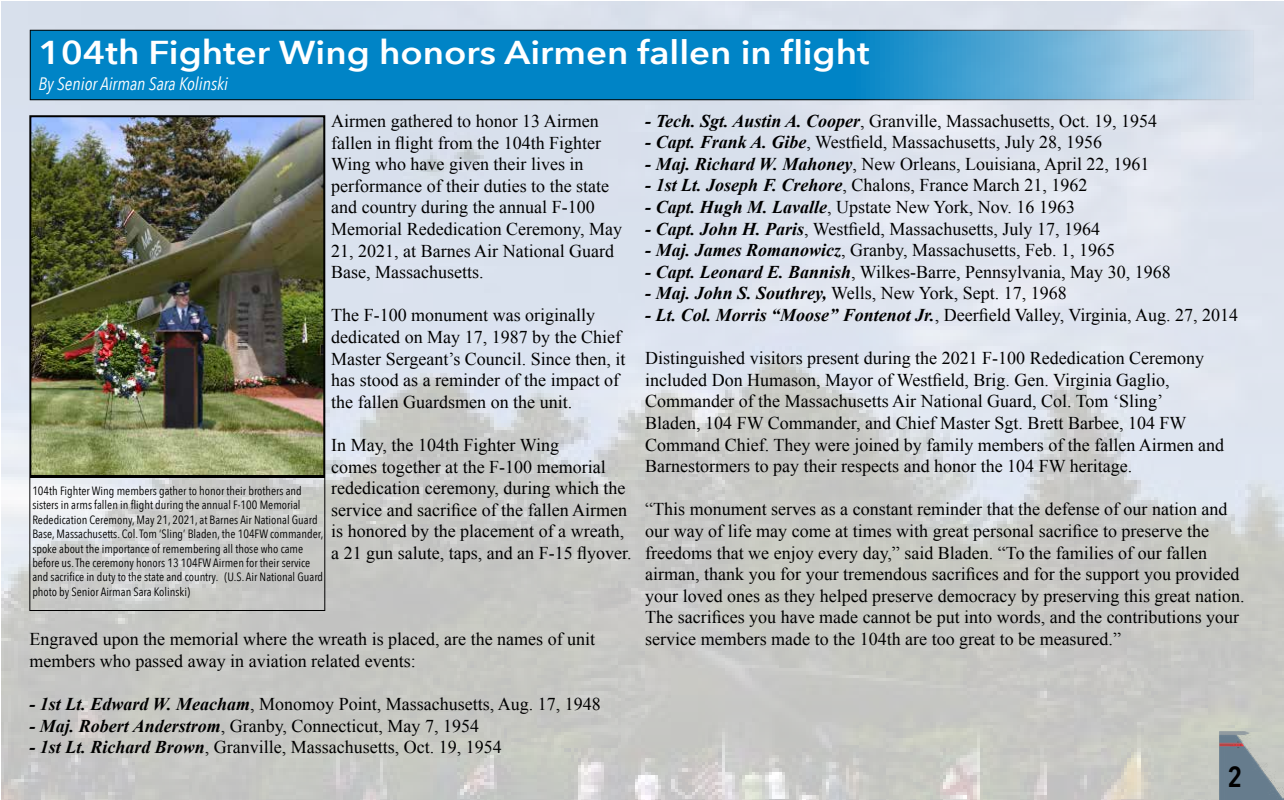
<style>
.page{position:relative;width:1284px;height:800px;background:#fff}
.page>*{position:absolute;margin:0;border:0;box-sizing:border-box;transform-origin:0 0}
.t1{font:600 33px "Avenir Next";color:#fff;scale:1.11 1}
.t2{font:600 29px "Avenir Next Condensed";color:#000}
.t3{font:18px/21.6px "Times New Roman";color:#000}
.t4{font:italic 18px "Avenir Next Condensed";color:#fff}
.t5{font:12px/14.4px "Avenir Next Condensed";color:#000}
.s1{font-weight:700;font-style:italic}
</style>
<div class="page">
<img style="left:1px;top:1px;width:1283px;height:799px">
<img style="left:32px;top:118px;width:290px;height:356px">
<div style="left:29px;top:115px;width:296px;height:362px;border:2px solid #000"></div>
<div style="left:29px;top:477px;width:296px;height:134px;border:1px solid #000"></div>
<img style="left:1220px;top:732px;width:64px;height:68px">
<svg style="left:32px;top:32px;width:1220px;height:66px;background:#2192cb"></svg>
<div style="left:30px;top:30px;width:1224px;height:70px;border:1px solid #000"></div>
<h1 class="t1" style="left:39px;top:24px;width:750px">104th Fighter Wing honors Airmen fallen in flight</h1>
<p class="t4" style="left:39px;top:73px;width:191px">By Senior Airman Sara Kolinski</p>
<p class="t5" style="left:32px;top:483px;width:293px">104th Fighter Wing members gather to honor their brothers and sisters in arms fallen in flight during the annual F-100 Memorial Rededication Ceremony, May 21, 2021, at Barnes Air National Guard Base, Massachusetts. Col. Tom ‘Sling’ Bladen, the 104FW commander, spoke about the importance of remembering all those who came before us. The ceremony honors 13 104FW Airmen for their service and sacrifice in duty to the state and country. (U.S. Air National Guard photo by Senior Airman Sara Kolinski)</p>
<p class="t3" style="left:331px;top:110px;width:292px">Airmen gathered to honor 13 Airmen fallen in flight from the 104th Fighter Wing who have given their lives in performance of their duties to the state and country during the annual F-100<br>Memorial Rededication Ceremony, May 21, 2021, at Barnes Air National Guard Base, Massachusetts.</p>
<p class="t3" style="left:331px;top:304px;width:296px">The F-100 monument was originally dedicated on May 17, 1987 by the Chief Master Sergeant’s Council. Since then, it has stood as a reminder of the impact of the fallen Guardsmen on the unit.</p>
<p class="t3" style="left:331px;top:434px;width:302px">In May, the 104th Fighter Wing<br>comes together at the F-100 memorial rededication ceremony, during which the service and sacrifice of the fallen Airmen is honored by the placement of a wreath, a 21 gun salute, taps, and an F-15 flyover.</p>
<p class="t3" style="left:29px;top:628px;width:567px">Engraved upon the memorial where the wreath is placed, are the names of unit members who passed away in aviation related events:</p>
<p class="t3" style="left:29px;top:693px;width:573px"><span class="s1">- 1st Lt. Edward W. Meacham</span>, Monomoy Point, Massachusetts, Aug. 17, 1948</p>
<p class="t3" style="left:29px;top:715px;width:451px"><span class="s1">- Maj. Robert Anderstrom</span>, Granby, Connecticut, May 7, 1954</p>
<p class="t3" style="left:29px;top:736px;width:474px"><span class="s1">- 1st Lt. Richard Brown</span>, Granville, Massachusetts, Oct. 19, 1954</p>
<p class="t3" style="left:645px;top:110px;width:514px"><span class="s1">- Tech. Sgt. Austin A. Cooper</span>, Granville, Massachusetts, Oct. 19, 1954</p>
<p class="t3" style="left:645px;top:131px;width:459px"><span class="s1">- Capt. Frank A. Gibe</span>, Westfield, Massachusetts, July 28, 1956</p>
<p class="t3" style="left:645px;top:153px;width:506px"><span class="s1">- Maj. Richard W. Mahoney</span>, New Orleans, Louisiana, April 22, 1961</p>
<p class="t3" style="left:645px;top:174px;width:444px"><span class="s1">- 1st Lt. Joseph F. Crehore</span>, Chalons, France March 21, 1962</p>
<p class="t3" style="left:645px;top:196px;width:431px"><span class="s1">- Capt. Hugh M. Lavalle</span>, Upstate New York, Nov. 16 1963</p>
<p class="t3" style="left:645px;top:218px;width:456px"><span class="s1">- Capt. John H. Paris</span>, Westfield, Massachusetts, July 17, 1964</p>
<p class="t3" style="left:645px;top:239px;width:471px"><span class="s1">- Maj. James Romanowicz</span>, Granby, Massachusetts, Feb. 1, 1965</p>
<p class="t3" style="left:645px;top:261px;width:527px"><span class="s1">- Capt. Leonard E. Bannish</span>, Wilkes-Barre, Pennsylvania, May 30, 1968</p>
<p class="t3" style="left:645px;top:282px;width:423px"><span class="s1">- Maj. John S. Southrey,</span> Wells, New York, Sept. 17, 1968</p>
<p class="t3" style="left:645px;top:304px;width:594px"><span class="s1">- Lt. Col. Morris “Moose” Fontenot Jr.</span>, Deerfield Valley, Virginia, Aug. 27, 2014</p>
<p class="t3" style="left:645px;top:347px;width:581px">Distinguished visitors present during the 2021 F-100 Rededication Ceremony included Don Humason, Mayor of Westfield, Brig. Gen. Virginia Gaglio, Commander of the Massachusetts Air National Guard, Col. Tom ‘Sling’<br>Bladen, 104 FW Commander, and Chief Master Sgt. Brett Barbee, 104 FW Command Chief. They were joined by family members of the fallen Airmen and Barnestormers to pay their respects and honor the 104 FW heritage.</p>
<p class="t3" style="left:645px;top:498px;width:601px">“This monument serves as a constant reminder that the defense of our nation and our way of life may come at times with great personal sacrifice to preserve the freedoms that we enjoy every day,” said Bladen. “To the families of our fallen airman, thank you for your tremendous sacrifices and for the support you provided your loved ones as they helped preserve democracy by preserving this great nation.<br>The sacrifices you have made cannot be put into words, and the contributions your service members made to the 104th are too great to be measured.”</p>
<h2 class="t2" style="left:1228px;top:752px;width:16px">2</h2>
</div>
